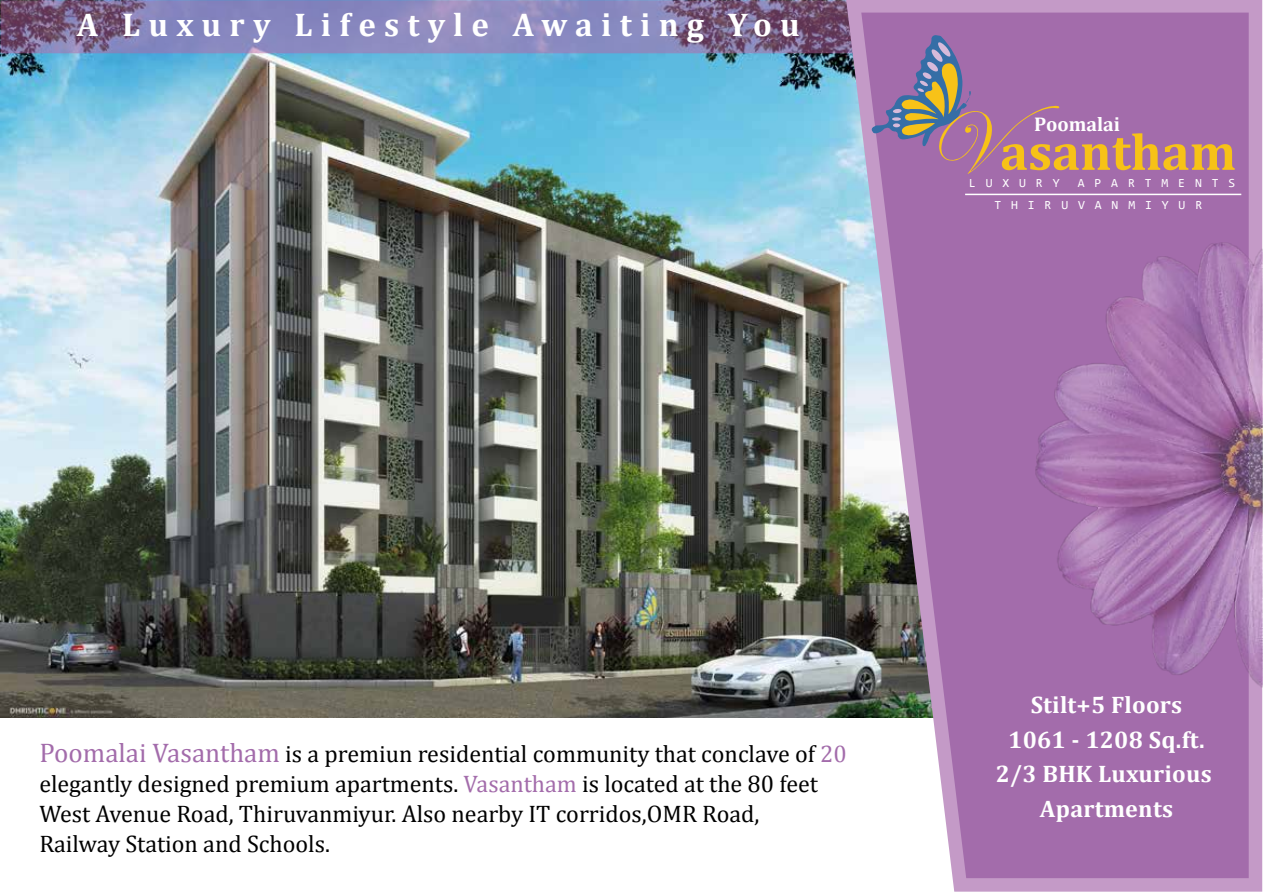
<style>
.page{position:relative;width:1263px;height:893px;background:#fff}
.page>*{position:absolute;margin:0;border:0;box-sizing:border-box;transform-origin:0 0}
.t1{font:700 52.2px "Cambria";color:#f7c217}
.t2{font:700 33px "Cambria";letter-spacing:.25em;color:#fff}
.t3{font:24px/30px "Cambria";color:#000}
.t4{font:700 24px/34.5px "Cambria";letter-spacing:.01em;color:#fff;text-align:center}
.t5{font:700 19.95px "Cambria";color:#fff}
.t6{font:12.45px "Consolas";color:#fff}
.s1{font-size:27px;color:#a36cab}
.s2{color:#a36cab}
</style>
<div class="page">
<img style="left:0;top:53px;width:846px;height:664px">
<svg style="left:0;top:0;width:846px;height:53px;background:#8278a8"></svg>
<svg style="left:846px;top:0;width:416px;height:892px;background:#ad89b3"></svg>
<img style="left:977px;top:187px;width:286px;height:586px">
<svg style="left:871px;top:32px;width:189px;height:142px;background:#9e74a0"></svg>
<hr style="left:965px;top:194px;width:276px;height:1px;background:#fff">
<h2 class="t2" style="left:77px;top:2px;width:724px">A Luxury Lifestyle Awaiting You</h2>
<p class="t5" style="left:1034px;top:110px;width:87px">Poomalai</p>
<h1 class="t1" style="left:1000px;top:115px;width:237px">asantham</h1>
<p class="t6" style="left:994px;top:197px;width:209px">T H I R U V A N M I Y U R</p>
<p class="t6" style="left:969px;top:174px;width:92px">L U X U R Y</p>
<p class="t6" style="left:1078px;top:174px;width:159px">A P A R T M E N T S</p>
<p class="t3" style="left:39px;top:739px;width:809px"><span class="s1">Poomalai Vasantham</span> is a premiun residential community that conclave of <span class="s2">20 </span>elegantly designed premium apartments. <span class="s2">Vasantham</span> is located at the 80 feet West Avenue Road, Thiruvanmiyur. Also nearby IT corridos,OMR Road,<br>Railway Station and Schools.</p>
<p class="t4" style="left:996px;top:687px;width:217px">Stilt+5 Floors<br>1061 - 1208 Sq.ft.<br>2/3 BHK Luxurious<br>Apartments</p>
</div>
